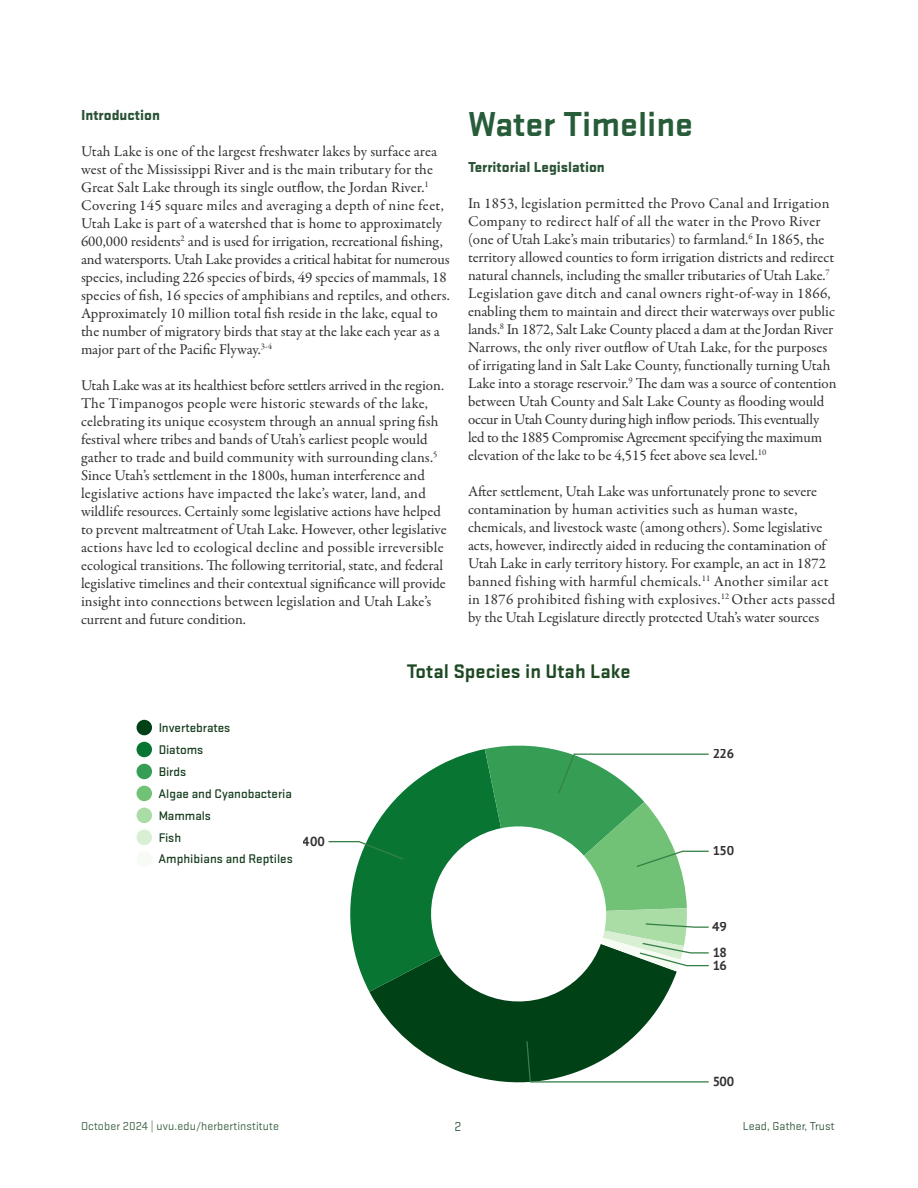
<style>
.page{position:relative;width:918px;height:1188px;background:#fff}
.page>*{position:absolute;margin:0;border:0;box-sizing:border-box;transform-origin:0 0}
.Body_Copy{font:700 36px "Stratum 2";color:#275c39}
.t1{font:700 20.4px "Stratum 1";color:#1d4822}
.Body_Copy-2{font:15px/18px "Garamond Premr Pro";color:#312f30}
.Headlines{font:900 15px "Stratum 1";color:#2a5235}
.t2{font:13.5px "Stratum 1";color:#355b3f}
.t3{font:500 13.05px/21.9px "Stratum 2";color:#193f20}
.t4{font:700 13.05px/25.8px "PT Sans";color:#313131}
.t5{font:12px "Stratum 1";letter-spacing:.01em;color:#3d6444}
.t6{font:12px "Stratum 1";letter-spacing:.01em;color:#355b3f}
</style>
<div class="page">
<svg style="left:369px;top:992px;width:299px;height:91px;fill:#004116"></svg>
<svg style="left:526px;top:1040px;width:183px;height:43px"></svg>
<svg style="left:328px;top:745px;width:381px;height:247px"></svg>
<div style="left:137px;top:720px;width:15px;height:15px;background:#004116;border-radius:50%"></div>
<div style="left:137px;top:742px;width:15px;height:15px;background:#087533;border-radius:50%"></div>
<div style="left:137px;top:764px;width:15px;height:15px;background:#359e54;border-radius:50%"></div>
<div style="left:137px;top:786px;width:15px;height:15px;background:#71c176;border-radius:50%"></div>
<div style="left:137px;top:808px;width:15px;height:15px;background:#aadca5;border-radius:50%"></div>
<div style="left:137px;top:830px;width:15px;height:15px;background:#d8efd4;border-radius:50%"></div>
<div style="left:137px;top:852px;width:15px;height:15px;background:#f6fbf4;border-radius:50%"></div>
<p class="Headlines" style="left:81px;top:104px;width:81px">Introduction</p>
<p class="Body_Copy-2" style="left:81px;top:142px;width:370px">Utah Lake is one of the largest freshwater lakes by surface area west of the Mississippi River and is the main tributary for the Great Salt Lake through its single outflow, the Jordan River.<sup>1<br></sup>Covering 145 square miles and averaging a depth of nine feet, Utah Lake is part of a watershed that is home to approximately 600,000 residents<sup>2</sup> and is used for irrigation, recreational fishing, and watersports. Utah Lake provides a critical habitat for numerous species, including 226 species of birds, 49 species of mammals, 18 species of fish, 16 species of amphibians and reptiles, and others.<br>Approximately 10 million total fish reside in the lake, equal to the number of migratory birds that stay at the lake each year as a major part of the Pacific Flyway.<sup>3-4</sup></p>
<p class="Body_Copy-2" style="left:81px;top:376px;width:367px">Utah Lake was at its healthiest before settlers arrived in the region.<br>The Timpanogos people were historic stewards of the lake, celebrating its unique ecosystem through an annual spring fish festival where tribes and bands of Utah’s earliest people would gather to trade and build community with surrounding clans.<sup>5<br></sup>Since Utah’s settlement in the 1800s, human interference and legislative actions have impacted the lake’s water, land, and wildlife resources. Certainly some legislative actions have helped to prevent maltreatment of Utah Lake. However, other legislative actions have led to ecological decline and possible irreversible ecological transitions. The following territorial, state, and federal legislative timelines and their contextual significance will provide insight into connections between legislation and Utah Lake’s current and future condition.</p>
<p class="Body_Copy" style="left:468px;top:99px;width:227px">Water Timeline</p>
<p class="Headlines" style="left:468px;top:156px;width:138px">Territorial Legislation</p>
<p class="Body_Copy-2" style="left:468px;top:194px;width:370px">In 1853, legislation permitted the Provo Canal and Irrigation Company to redirect half of all the water in the Provo River (one of Utah Lake’s main tributaries) to farmland.<sup>6</sup> In 1865, the territory allowed counties to form irrigation districts and redirect natural channels, including the smaller tributaries of Utah Lake.<sup>7<br></sup>Legislation gave ditch and canal owners right-of-way in 1866, enabling them to maintain and direct their waterways over public lands.<sup>8</sup> In 1872, Salt Lake County placed a dam at the Jordan River Narrows, the only river outflow of Utah Lake, for the purposes of irrigating land in Salt Lake County, functionally turning Utah Lake into a storage reservoir.<sup>9</sup> The dam was a source of contention between Utah County and Salt Lake County as flooding would occur in Utah County during high inflow periods. This eventually led to the 1885 Compromise Agreement specifying the maximum elevation of the lake to be 4,515 feet above sea level.<sup>10</sup></p>
<p class="Body_Copy-2" style="left:468px;top:482px;width:369px">After settlement, Utah Lake was unfortunately prone to severe contamination by human activities such as human waste, chemicals, and livestock waste (among others). Some legislative acts, however, indirectly aided in reducing the contamination of Utah Lake in early territory history. For example, an act in 1872 banned fishing with harmful chemicals.<sup>11</sup> Another similar act in 1876 prohibited fishing with explosives.<sup>12</sup> Other acts passed by the Utah Legislature directly protected Utah’s water sources</p>
<p class="t3" style="left:158px;top:716px;width:136px">Invertebrates<br>Diatoms<br>Birds<br>Algae and Cyanobacteria<br>Mammals<br>Fish<br>Amphibians and Reptiles</p>
<p class="t4" style="left:303px;top:828px;width:24px">400</p>
<p class="t1" style="left:407px;top:657px;width:225px">Total Species in Utah Lake</p>
<p class="t4" style="left:712px;top:741px;width:24px">226</p>
<p class="t4" style="left:712px;top:838px;width:24px">150</p>
<p class="t4" style="left:712px;top:914px;width:16px">49<br>18</p>
<p class="t4" style="left:712px;top:952px;width:16px">16</p>
<p class="t4" style="left:712px;top:1068px;width:24px">500</p>
<p class="t5" style="left:81px;top:1118px;width:199px">October 2024 | uvu.edu/herbertinstitute</p>
<p class="t2" style="left:455px;top:1118px;width:9px">2</p>
<p class="t6" style="left:743px;top:1118px;width:93px">Lead, Gather, Trust</p>
</div>
